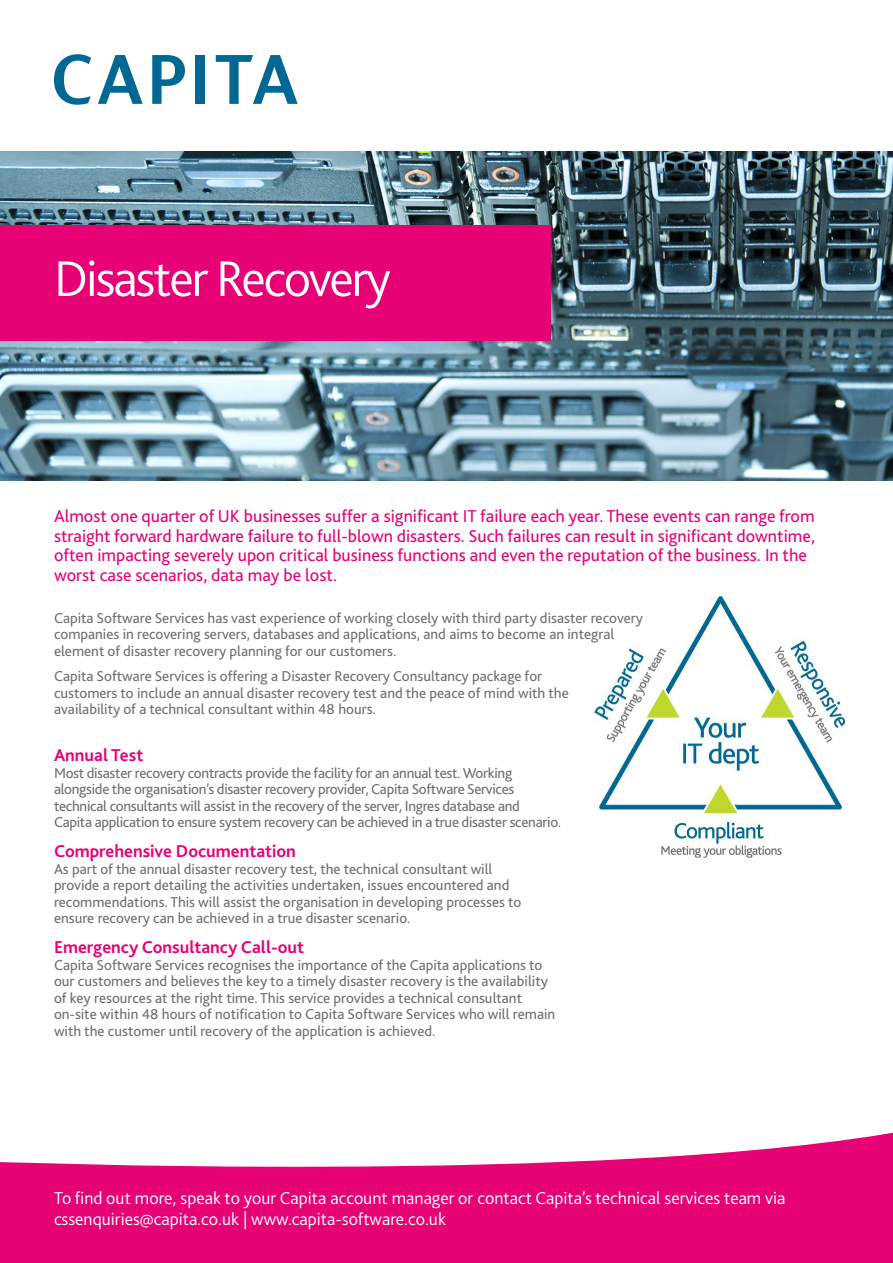
<style>
.page{position:relative;width:893px;height:1263px;background:#fff}
.page>*{position:absolute;margin:0;border:0;box-sizing:border-box;transform-origin:0 0}
.t1{font:300 52.5px "Bliss 2";letter-spacing:-.04em;color:#fff}
.Paragraph_Style_2{font:18px/19.5px "Bliss 2";color:#e60275}
.t2{font:300 18px/21.6px "Bliss 2";color:#fff}
.Paragraph_Style_2-2{font:700 18px "Bliss 2";color:#e60275}
.Paragraph_Style_2-3{font:15px/16.5px "Bliss 2";color:#6c6f73}
.Paragraph_Style_2-4{font:15px/16.5px "Bliss 2";letter-spacing:-.02em;color:#6c6f73}
</style>
<div class="page">
<img style="left:595px;top:596px;width:250px;height:262px">
<img style="left:0;top:152px;width:893px;height:328px">
<svg style="left:0;top:1132px;width:893px;height:131px;fill:#e60275"></svg>
<svg style="left:152px;top:55px;width:33px;height:49px"></svg>
<div style="left:196px;top:55px;width:9px;height:49px;background:#006893"></div>
<svg style="left:54px;top:54px;width:37px;height:51px"></svg>
<svg style="left:98px;top:55px;width:45px;height:49px"></svg>
<svg style="left:216px;top:55px;width:82px;height:49px"></svg>
<div style="left:0;top:225px;width:551px;height:115px;background:#e60275"></div>
<p class="t1" style="left:54px;top:246px;width:338px">Disaster Recovery</p>
<p class="Paragraph_Style_2" style="left:54px;top:506px;width:762px">Almost one quarter of UK businesses suffer a significant IT failure each year. These events can range from straight forward hardware failure to full-blown disasters. Such failures can result in significant downtime, often impacting severely upon critical business functions and even the reputation of the business. In the worst case scenarios, data may be lost.</p>
<p class="Paragraph_Style_2-3" style="left:54px;top:609px;width:591px">Capita Software Services has vast experience of working closely with third party disaster recovery companies in recovering servers, databases and applications, and aims to become an integral element of disaster recovery planning for our customers.</p>
<p class="Paragraph_Style_2-3" style="left:54px;top:668px;width:516px">Capita Software Services is offering a Disaster Recovery Consultancy package for customers to include an annual disaster recovery test and the peace of mind with the availability of a technical consultant within 48 hours.</p>
<p class="Paragraph_Style_2-2" style="left:54px;top:744px;width:91px">Annual Test</p>
<p class="Paragraph_Style_2-4" style="left:54px;top:764px;width:509px">Most disaster recovery contracts provide the facility for an annual test. Working alongside the organisation’s disaster recovery provider, Capita Software Services technical consultants will assist in the recovery of the server, Ingres database and Capita application to ensure system recovery can be achieved in a true disaster scenario.</p>
<p class="Paragraph_Style_2-2" style="left:54px;top:840px;width:243px">Comprehensive Documentation</p>
<p class="Paragraph_Style_2-3" style="left:54px;top:860px;width:469px">As part of the annual disaster recovery test, the technical consultant will provide a report detailing the activities undertaken, issues encountered and recommendations. This will assist the organisation in developing processes to ensure recovery can be achieved in a true disaster scenario.</p>
<p class="Paragraph_Style_2-2" style="left:54px;top:936px;width:252px">Emergency Consultancy Call-out</p>
<p class="Paragraph_Style_2-3" style="left:54px;top:956px;width:495px">Capita Software Services recognises the importance of the Capita applications to our customers and believes the key to a timely disaster recovery is the availability of key resources at the right time. This service provides a technical consultant</p>
<p class="Paragraph_Style_2-3" style="left:54px;top:1006px;width:503px">on-site within 48 hours of notification to Capita Software Services who will remain with the customer until recovery of the application is achieved.</p>
<p class="t2" style="left:54px;top:1186px;width:733px">To find out more, speak to your Capita account manager or contact Capita’s technical services team via cssenquiries@capita.co.uk | www.capita-software.co.uk</p>
</div>
